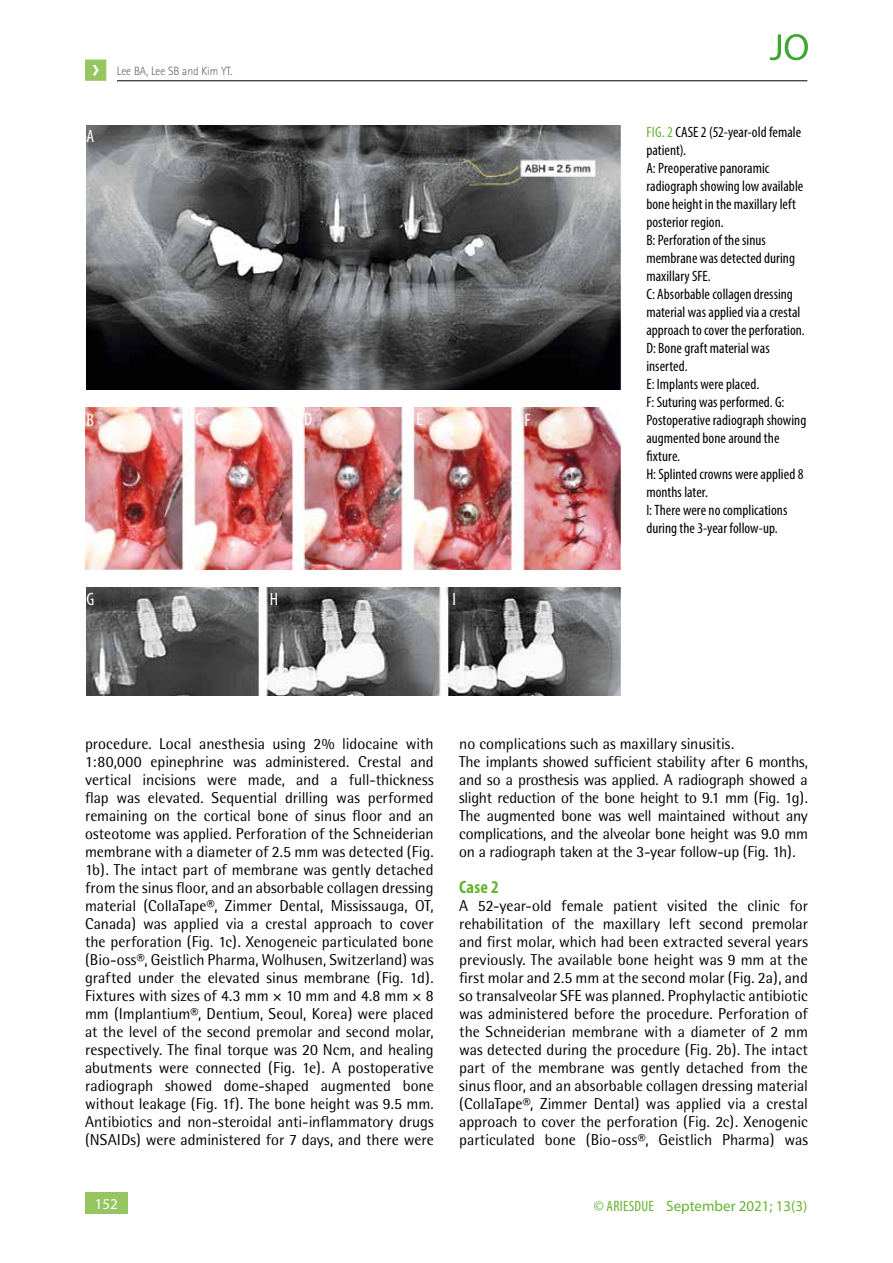
<style>
.page{position:relative;width:893px;height:1263px;background:#fff}
.page>*{position:absolute;margin:0;border:0;box-sizing:border-box;transform-origin:0 0}
.t1{font:condensed 18px "Myriad Pro";color:#fff}
.t2{font:700 condensed 18px "Myriad Pro";color:#65b32e}
.t3{font:15.75px/18px "Rotis Semi Sans";letter-spacing:-.015em;color:#000;text-align:justify}
.t4{font:condensed 15px/18px "Myriad Pro";letter-spacing:.005em;color:#000}
.t5{font:15px "Myriad Pro";color:#65b32e}
.t6{font:15px "Myriad Pro";color:#fff}
.t7{font:300 12px "Rotis Sans Serif";color:#646363;scale:.96 1}
.s1{color:#65b32e}
.s2{font-stretch:condensed}
</style>
<div class="page">
<div style="left:85px;top:1193px;width:43px;height:21px;background:#96c562"></div>
<svg style="left:85px;top:60px;width:21px;height:21px"></svg>
<hr style="left:117px;top:81px;width:690px;height:1px;background:#000">
<svg style="left:770px;top:34px;width:38px;height:26px"></svg>
<img style="left:86px;top:126px;width:535px;height:263px">
<img style="left:86px;top:407px;width:534px;height:162px">
<img style="left:86px;top:587px;width:535px;height:109px">
<p class="t1" style="left:87px;top:125px;width:9px">A</p>
<p class="t7" style="left:117px;top:64px;width:122px">Lee BA, Lee SB and Kim YT.</p>
<p class="t1" style="left:87px;top:409px;width:9px">B</p>
<p class="t1" style="left:195px;top:408px;width:8px">C</p>
<p class="t1" style="left:304px;top:408px;width:10px">D</p>
<p class="t1" style="left:416px;top:408px;width:8px">E</p>
<p class="t1" style="left:87px;top:588px;width:9px">G</p>
<p class="t1" style="left:270px;top:588px;width:10px">H</p>
<p class="t1" style="left:452px;top:588px;width:5px">I</p>
<p class="t1" style="left:525px;top:409px;width:8px">F</p>
<p class="t4" style="left:646px;top:123px;width:162px"><span class="s1">FIG. 2</span> CASE 2 (52-year-old female patient).<br>A: Preoperative panoramic radiograph showing low available bone height in the maxillary left posterior region.<br>B: Perforation of the sinus membrane was detected during maxillary SFE.<br>C: Absorbable collagen dressing material was applied via a crestal approach to cover the perforation.<br>D: Bone graft material was inserted.<br>E: Implants were placed.<br>F: Suturing was performed. G:<br>Postoperative radiograph showing augmented bone around the fixture.<br>H: Splinted crowns were applied 8 months later.<br>I: There were no complications during the 3-year follow-up.</p>
<p class="t3" style="left:85px;top:735px;width:350px">procedure. Local anesthesia using 2% lidocaine with 1:80,000 epinephrine was administered. Crestal and vertical incisions were made, and a full-thickness flap was elevated. Sequential drilling was performed remaining on the cortical bone of sinus floor and an osteotome was applied. Perforation of the Schneiderian membrane with a diameter of 2.5 mm was detected (Fig.<br>1b). The intact part of membrane was gently detached from the sinus floor, and an absorbable collagen dressing material (CollaTape®, Zimmer Dental, Mississauga, OT, Canada) was applied via a crestal approach to cover the perforation (Fig. 1c). Xenogeneic particulated bone (Bio-oss®, Geistlich Pharma, Wolhusen, Switzerland) was grafted under the elevated sinus membrane (Fig. 1d).<br>Fixtures with sizes of 4.3 mm × 10 mm and 4.8 mm × 8 mm (Implantium®, Dentium, Seoul, Korea) were placed at the level of the second premolar and second molar, respectively. The final torque was 20 Ncm, and healing abutments were connected (Fig. 1e). A postoperative radiograph showed dome-shaped augmented bone without leakage (Fig. 1f). The bone height was 9.5 mm.<br>Antibiotics and non-steroidal anti-inflammatory drugs (NSAIDs) were administered for 7 days, and there were</p>
<p class="t3" style="left:459px;top:735px;width:350px;text-align:left">no complications such as maxillary sinusitis.<br>The implants showed sufficient stability after 6 months, and so a prosthesis was applied. A radiograph showed a slight reduction of the bone height to 9.1 mm (Fig. 1g).<br>The augmented bone was well maintained without any complications, and the alveolar bone height was 9.0 mm on a radiograph taken at the 3-year follow-up (Fig. 1h).</p>
<p class="t2" style="left:459px;top:876px;width:41px">Case 2</p>
<p class="t3" style="left:459px;top:897px;width:350px">A 52-year-old female patient visited the clinic for rehabilitation of the maxillary left second premolar and first molar, which had been extracted several years previously. The available bone height was 9 mm at the first molar and 2.5 mm at the second molar (Fig. 2a), and so transalveolar SFE was planned. Prophylactic antibiotic was administered before the procedure. Perforation of the Schneiderian membrane with a diameter of 2 mm was detected during the procedure (Fig. 2b). The intact part of the membrane was gently detached from the sinus floor, and an absorbable collagen dressing material (CollaTape®, Zimmer Dental) was applied via a crestal approach to cover the perforation (Fig. 2c). Xenogenic particulated bone (Bio-oss®, Geistlich Pharma) was</p>
<p class="t6" style="left:95px;top:1195px;width:25px">152</p>
<p class="t5" style="left:594px;top:1196px;width:215px"><span class="s2">© ARIESDUE</span> September 2021; 13(3)</p>
</div>
